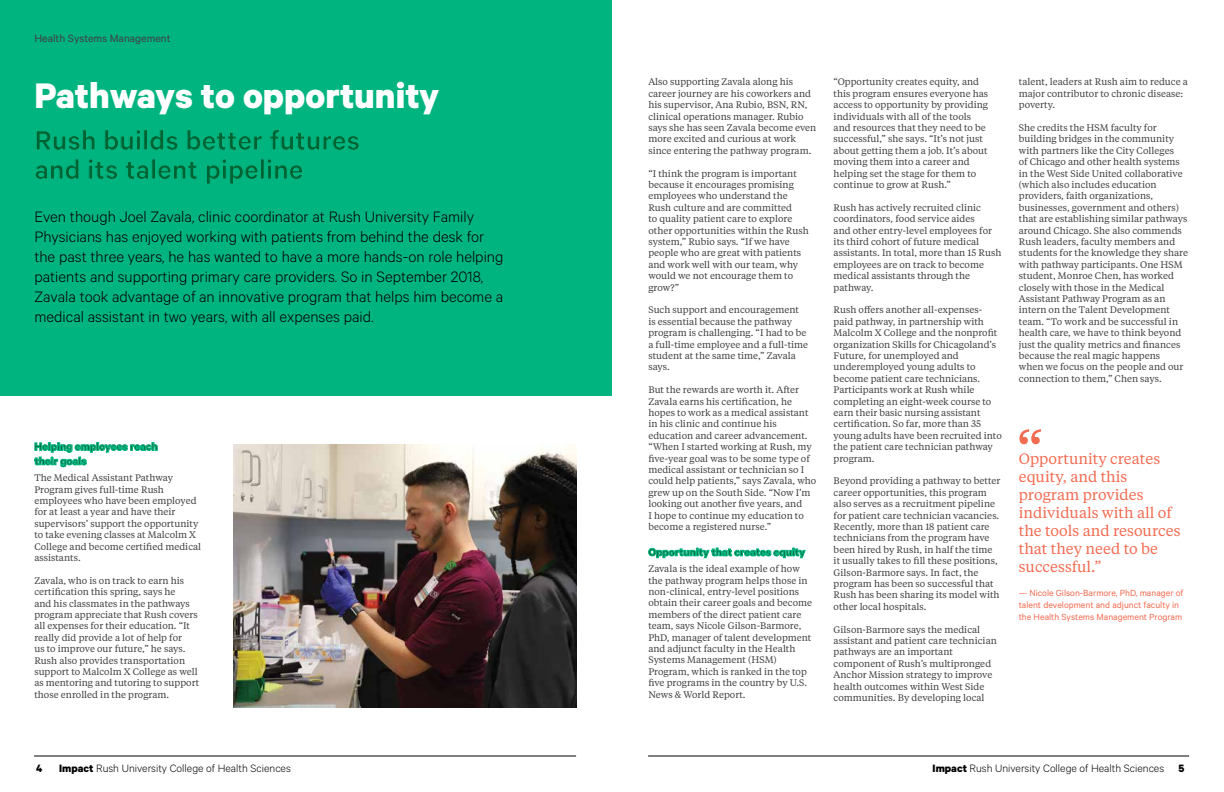
<style>
.page{position:relative;width:1224px;height:792px;background:#fff}
.page>*{position:absolute;margin:0;border:0;box-sizing:border-box;transform-origin:0 0}
.t1{font:60px "Tiempos Text";color:#f36c52}
.t2{font:700 40px "Calibre";color:#fff}
.t3{font:600 31px/29.2px "Calibre";color:#006332}
.t4{font:300 17px/20px "Calibre";color:#000}
.t5{font:15px/18px "Tiempos Text";color:#f36c52}
.t6{font:300 12px "Calibre";color:#000}
.t7{font:700 12px/14.4px "Calibre";color:#006332}
.t8{font:12px "Calibre";color:#414042}
.t9{font:700 12px "Calibre";color:#000}
.t10{font:10px/12px "Calibre";color:#f36c52}
.t11{font:9.5px/11.4px "Tiempos Text";color:#414042}
.s1{font-weight:700}
</style>
<div class="page">
<svg style="left:649px;top:548px;width:156px;height:10px"></svg>
<hr style="left:648px;top:756px;width:541px;height:1px;background:#000">
<div style="left:0;top:0;width:612px;height:396px;background:#00b480"></div>
<svg style="left:34px;top:442px;width:123px;height:25px"></svg>
<hr style="left:34px;top:756px;width:542px;height:1px;background:#000">
<img style="left:233px;top:445px;width:343px;height:262px">
<p class="t8" style="left:34px;top:31px;width:138px">Health Systems Management</p>
<h2 class="t2" style="left:34px;top:71px;width:406px">Pathways to opportunity</h2>
<h3 class="t3" style="left:34px;top:125px;width:327px">Rush builds better futures and its talent pipeline</h3>
<p class="t4" style="left:34px;top:206px;width:471px">Even though Joel Zavala, clinic coordinator at Rush University Family Physicians has enjoyed working with patients from behind the desk for the past three years, he has wanted to have a more hands-on role helping patients and supporting primary care providers. So in September 2018, Zavala took advantage of an innovative program that helps him become a medical assistant in two years, with all expenses paid.</p>
<p class="t7" style="left:34px;top:439px;width:125px">Helping employees reach their goals</p>
<p class="t11" style="left:34px;top:472px;width:168px">The Medical Assistant Pathway<br>Program gives full-time Rush employees who have been employed for at least a year and have their supervisors’ support the opportunity to take evening classes at Malcolm X<br>College and become certified medical assistants.</p>
<p class="t11" style="left:34px;top:574px;width:166px">Zavala, who is on track to earn his certification this spring, says he<br>and his classmates in the pathways program appreciate that Rush covers all expenses for their education. “It really did provide a lot of help for<br>us to improve our future,” he says.<br>Rush also provides transportation support to Malcolm X College as well as mentoring and tutoring to support those enrolled in the program.</p>
<p class="t9" style="left:36px;top:761px;width:8px">4</p>
<p class="t6" style="left:59px;top:761px;width:233px"><span class="s1">Impact</span> Rush University College of Health Sciences</p>
<p class="t11" style="left:648px;top:76px;width:169px">Also supporting Zavala along his career journey are his coworkers and his supervisor, Ana Rubio, BSN, RN, clinical operations manager. Rubio says she has seen Zavala become even more excited and curious at work since entering the pathway program.</p>
<p class="t11" style="left:648px;top:167px;width:162px">“I think the program is important because it encourages promising employees who understand the<br>Rush culture and are committed<br>to quality patient care to explore other opportunities within the Rush system,” Rubio says. “If we have people who are great with patients and work well with our team, why would we not encourage them to grow?”</p>
<p class="t11" style="left:648px;top:304px;width:161px">Such support and encouragement is essential because the pathway program is challenging. “I had to be a full-time employee and a full-time student at the same time,” Zavala says.</p>
<p class="t11" style="left:648px;top:384px;width:169px">But the rewards are worth it. After Zavala earns his certification, he hopes to work as a medical assistant in his clinic and continue his education and career advancement. “When I started working at Rush, my five-year goal was to be some type of medical assistant or technician so I could help patients,” says Zavala, who grew up on the South Side. “Now I’m looking out another five years, and<br>I hope to continue my education to become a registered nurse.”</p>
<p class="t7" style="left:648px;top:544px;width:158px">Opportunity that creates equity</p>
<p class="t11" style="left:648px;top:563px;width:165px">Zavala is the ideal example of how the pathway program helps those in non-clinical, entry-level positions obtain their career goals and become members of the direct patient care team, says Nicole Gilson-Barmore, PhD, manager of talent development and adjunct faculty in the Health Systems Management (HSM)<br>Program, which is ranked in the top five programs in the country by U.S.<br>News &amp; World Report.</p>
<p class="t11" style="left:834px;top:76px;width:156px">“Opportunity creates equity, and this program ensures everyone has access to opportunity by providing individuals with all of the tools and resources that they need to be successful,” she says. “It’s not just about getting them a job. It’s about moving them into a career and helping set the stage for them to continue to grow at Rush.”</p>
<p class="t11" style="left:834px;top:201px;width:169px">Rush has actively recruited clinic coordinators, food service aides<br>and other entry-level employees for its third cohort of future medical assistants. In total, more than 15 Rush employees are on track to become medical assistants through the pathway.</p>
<p class="t11" style="left:834px;top:304px;width:170px">Rush offers another all-expenses&shy;paid pathway, in partnership with<br>Malcolm X College and the nonprofit organization Skills for Chicagoland’s<br>Future, for unemployed and underemployed young adults to become patient care technicians.<br>Participants work at Rush while completing an eight-week course to earn their basic nursing assistant certification. So far, more than 35 young adults have been recruited into the patient care technician pathway program.</p>
<p class="t11" style="left:834px;top:475px;width:168px">Beyond providing a pathway to better career opportunities, this program also serves as a recruitment pipeline for patient care technician vacancies.<br>Recently, more than 18 patient care technicians from the program have been hired by Rush, in half the time it usually takes to fill these positions, Gilson-Barmore says. In fact, the program has been so successful that Rush has been sharing its model with other local hospitals.</p>
<p class="t11" style="left:834px;top:623px;width:165px">Gilson-Barmore says the medical assistant and patient care technician pathways are an important component of Rush’s multipronged Anchor Mission strategy to improve health outcomes within West Side communities. By developing local</p>
<p class="t11" style="left:1019px;top:76px;width:171px">talent, leaders at Rush aim to reduce a major contributor to chronic disease: poverty.</p>
<p class="t11" style="left:1019px;top:122px;width:171px">She credits the HSM faculty for building bridges in the community with partners like the City Colleges<br>of Chicago and other health systems in the West Side United collaborative (which also includes education providers, faith organizations, businesses, government and others) that are establishing similar pathways around Chicago. She also commends Rush leaders, faculty members and students for the knowledge they share with pathway participants. One HSM student, Monroe Chen, has worked closely with those in the Medical Assistant Pathway Program as an intern on the Talent Development team. “To work and be successful in health care, we have to think beyond just the quality metrics and finances because the real magic happens<br>when we focus on the people and our connection to them,” Chen says.</p>
<h1 class="t1" style="left:1016px;top:413px;width:29px">“</h1>
<h3 class="t5" style="left:1019px;top:449px;width:163px">Opportunity creates equity, and this program provides individuals with all of the tools and resources that they need to be successful.”</h3>
<p class="t10" style="left:1019px;top:586px;width:166px">— Nicole Gilson-Barmore, PhD, manager of talent development and adjunct faculty in the Health Systems Management Program</p>
<p class="t6" style="left:933px;top:761px;width:233px"><span class="s1">Impact</span> Rush University College of Health Sciences</p>
<p class="t9" style="left:1178px;top:761px;width:7px">5</p>
</div>
